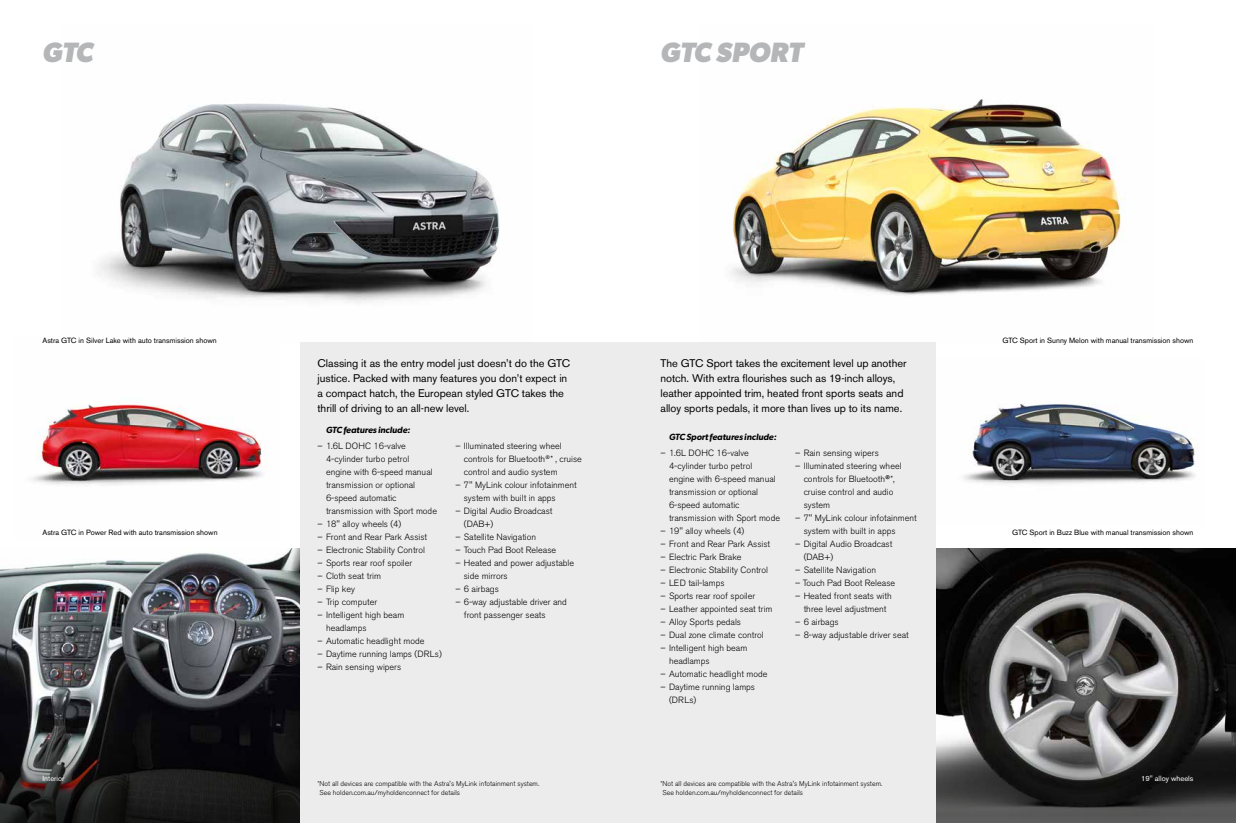
<style>
.page{position:relative;width:1236px;height:823px;background:#fff}
.page>*{position:absolute;margin:0;border:0;box-sizing:border-box;transform-origin:0 0}
.t1{font:italic 700 28px "Gibson";letter-spacing:-.01em;color:#b5b6b7}
.t2{font:11px/15px "Akzidenz Grotesk BE";color:#000}
.t3{font:300 9px/13px "Akzidenz Grotesk BE";color:#000}
.t4{font:italic 600 9px "Gibson";color:#000}
.t5{font:7.5px "Akzidenz Grotesk BE";color:#000}
.t6{font:7.5px "Akzidenz Grotesk BE";color:#fff}
.t7{font:300 7px/9px "Akzidenz Grotesk BE";color:#000}
.s1{font-family:"GM Sans"}
.s2{font-family:"GM Sans";font-weight:400}
</style>
<div class="page">
<img style="left:0;top:548px;width:300px;height:173px">
<img style="left:935px;top:548px;width:301px;height:190px">
<svg style="left:935px;top:738px;width:301px;height:84px;background:#484847"></svg>
<img style="left:98px;top:103px;width:433px;height:240px">
<img style="left:935px;top:358px;width:263px;height:167px">
<img style="left:31px;top:336px;width:247px;height:149px">
<img style="left:700px;top:99px;width:426px;height:244px">
<svg style="left:0;top:721px;width:300px;height:101px;background:#1c1c1c"></svg>
<div style="left:300px;top:343px;width:318px;height:479px;background:#ececed"></div>
<div style="left:617px;top:343px;width:318px;height:479px;background:#ececed"></div>
<h1 class="t1" style="left:43px;top:36px;width:52px">GTC</h1>
<h1 class="t1" style="left:660px;top:36px;width:144px">GTC SPORT</h1>
<p class="t5" style="left:43px;top:336px;width:176px">Astra GTC in Silver Lake with auto transmission shown</p>
<p class="t5" style="left:1002px;top:336px;width:192px">GTC Sport in Sunny Melon with manual transmission shown</p>
<p class="t2" style="left:317px;top:355px;width:254px">Classing it as the entry model just doesn’t do the GTC justice. Packed with many features you don’t expect in a compact hatch, the European styled GTC takes the thrill of driving to an all-new level.</p>
<p class="t2" style="left:660px;top:355px;width:248px">The GTC Sport takes the excitement level up another notch. With extra flourishes such as 19-inch alloys, leather appointed trim, heated front sports seats and alloy sports pedals, it more than lives up to its name.</p>
<p class="t4" style="left:326px;top:424px;width:86px">GTC features include:</p>
<p class="t3" style="left:326px;top:439px;width:113px;text-indent:-9px">– 1.6L DOHC 16-valve<br>4-cylinder turbo petrol<br>engine with 6-speed manual transmission or optional<br>6-speed automatic transmission with Sport mode</p>
<p class="t3" style="left:317px;top:517px;width:85px">– 18" alloy wheels (4)</p>
<p class="t3" style="left:317px;top:530px;width:111px">– Front and Rear Park Assist</p>
<p class="t3" style="left:317px;top:543px;width:109px">– Electronic Stability Control</p>
<p class="t3" style="left:317px;top:556px;width:96px">– Sports rear roof spoiler</p>
<p class="t3" style="left:317px;top:569px;width:65px">– Cloth seat trim</p>
<p class="t3" style="left:317px;top:582px;width:39px">– Flip key</p>
<p class="t3" style="left:317px;top:595px;width:61px">– Trip computer</p>
<p class="t3" style="left:326px;top:608px;width:80px;text-indent:-9px">– Intelligent high beam headlamps</p>
<p class="t3" style="left:317px;top:634px;width:108px">– Automatic headlight mode</p>
<p class="t3" style="left:317px;top:647px;width:126px">– Daytime running lamps (DRLs)</p>
<p class="t3" style="left:317px;top:660px;width:85px">– Rain sensing wipers</p>
<p class="t4" style="left:669px;top:431px;width:109px">GTC Sport features include:</p>
<p class="t3" style="left:669px;top:446px;width:113px;text-indent:-9px">– 1.6L DOHC 16-valve<br>4-cylinder turbo petrol<br>engine with 6-speed manual transmission or optional<br>6-speed automatic transmission with Sport mode</p>
<p class="t3" style="left:660px;top:524px;width:85px">– 19" alloy wheels (4)</p>
<p class="t3" style="left:660px;top:537px;width:111px">– Front and Rear Park Assist</p>
<p class="t3" style="left:660px;top:550px;width:83px">– Electric Park Brake</p>
<p class="t3" style="left:660px;top:563px;width:109px">– Electronic Stability Control</p>
<p class="t3" style="left:660px;top:576px;width:66px">– LED tail-lamps</p>
<p class="t3" style="left:660px;top:589px;width:96px">– Sports rear roof spoiler</p>
<p class="t3" style="left:660px;top:602px;width:114px">– Leather appointed seat trim</p>
<p class="t3" style="left:660px;top:615px;width:82px">– Alloy Sports pedals</p>
<p class="t3" style="left:660px;top:628px;width:105px">– Dual zone climate control</p>
<p class="t3" style="left:669px;top:641px;width:80px;text-indent:-9px">– Intelligent high beam headlamps</p>
<p class="t3" style="left:660px;top:667px;width:108px">– Automatic headlight mode</p>
<p class="t3" style="left:669px;top:680px;width:88px;text-indent:-9px">– Daytime running lamps (DRLs)</p>
<p class="t3" style="left:464px;top:439px;width:119px;text-indent:-9px">– Illuminated steering wheel controls for Bluetooth<span class="s1">®</span>* , cruise control and audio system</p>
<p class="t3" style="left:464px;top:478px;width:115px;text-indent:-9px">– 7" MyLink colour infotainment system with built in apps</p>
<p class="t3" style="left:464px;top:504px;width:90px;text-indent:-9px">– Digital Audio Broadcast (DAB+)</p>
<p class="t3" style="left:455px;top:530px;width:82px">– Satellite Navigation</p>
<p class="t3" style="left:455px;top:543px;width:102px">– Touch Pad Boot Release</p>
<p class="t3" style="left:464px;top:556px;width:112px;text-indent:-9px">– Heated and power adjustable side mirrors</p>
<p class="t3" style="left:455px;top:582px;width:45px">– 6 airbags</p>
<p class="t3" style="left:464px;top:595px;width:105px;text-indent:-9px">– 6-way adjustable driver and front passenger seats</p>
<p class="t3" style="left:795px;top:446px;width:85px">– Rain sensing wipers</p>
<p class="t3" style="left:804px;top:459px;width:99px;text-indent:-9px">– Illuminated steering wheel controls for Bluetooth<span class="s2">®</span>*, cruise control and audio system</p>
<p class="t3" style="left:804px;top:511px;width:115px;text-indent:-9px">– 7" MyLink colour infotainment system with built in apps</p>
<p class="t3" style="left:804px;top:537px;width:90px;text-indent:-9px">– Digital Audio Broadcast (DAB+)</p>
<p class="t3" style="left:795px;top:563px;width:82px">– Satellite Navigation</p>
<p class="t3" style="left:795px;top:576px;width:101px">– Touch Pad Boot Release</p>
<p class="t3" style="left:795px;top:589px;width:98px;text-align:center">– Heated front seats with three level adjustment</p>
<p class="t3" style="left:795px;top:615px;width:45px">– 6 airbags</p>
<p class="t3" style="left:795px;top:628px;width:115px">– 8-way adjustable driver seat</p>
<p class="t5" style="left:43px;top:527px;width:177px">Astra GTC in Power Red with auto transmission shown</p>
<p class="t5" style="left:1012px;top:527px;width:183px">GTC Sport in Buzz Blue with manual transmission shown</p>
<p class="t6" style="left:43px;top:773px;width:24px">Interior</p>
<p class="t6" style="left:1141px;top:773px;width:54px">19" alloy wheels</p>
<p class="t7" style="left:317px;top:778px;width:223px">*Not all devices are compatible with the Astra's MyLink infotainment system.<br>See holden.com.au/myholdenconnect for details</p>
<p class="t7" style="left:660px;top:778px;width:223px">*Not all devices are compatible with the Astra's MyLink infotainment system.<br>See holden.com.au/myholdenconnect for details</p>
</div>
